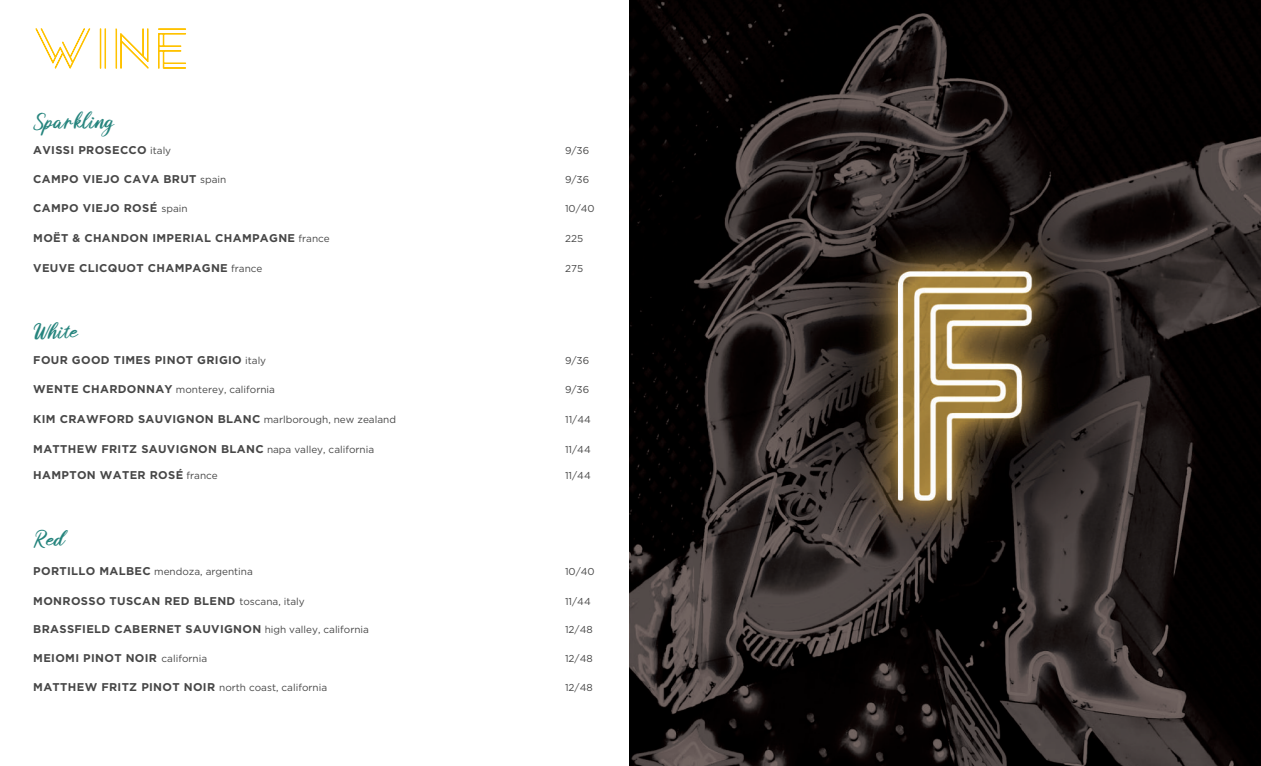
<style>
.page{position:relative;width:1261px;height:766px;background:#fff}
.page>*{position:absolute;margin:0;border:0;box-sizing:border-box;transform-origin:0 0}
.t1{font:25px "Butterly";color:#25847d}
.t2{font:700 11.25px "Gotham";letter-spacing:.03em;color:#474747}
.t3{font:10px "Gotham";color:#474747}
.s1{font-weight:400;font-size:10px}
.s2{font-weight:700;font-size:11.25px}
</style>
<div class="page">
<img style="left:629px;top:0;width:631px;height:765px">
<svg style="left:35px;top:28px;width:56px;height:41px"></svg>
<div style="left:104px;top:28px;width:2px;height:41px;border:1px solid #ffc200"></div>
<div style="left:100px;top:28px;width:1px;height:41px;border:1px solid #ffc200"></div>
<svg style="left:115px;top:28px;width:34px;height:41px"></svg>
<svg style="left:158px;top:28px;width:28px;height:41px"></svg>
<h1 class="t1" style="left:33px;top:108px;width:82px">Sparkling</h1>
<p class="t2" style="left:33px;top:142px;width:139px">AVISSI PROSECCO <span class="s1">italy</span></p>
<p class="t3" style="left:565px;top:145px;width:26px">9/36</p>
<p class="t2" style="left:33px;top:171px;width:194px">CAMPO VIEJO CAVA BRUT <span class="s1">spain</span></p>
<p class="t3" style="left:565px;top:174px;width:26px">9/36</p>
<p class="t2" style="left:33px;top:200px;width:156px">CAMPO VIEJO ROSÉ <span class="s1">spain</span></p>
<p class="t3" style="left:565px;top:202px;width:31px">10/40</p>
<p class="t2" style="left:33px;top:230px;width:298px">MOËT &amp; CHANDON IMPERIAL CHAMPAGNE <span class="s1">france</span></p>
<p class="t3" style="left:565px;top:232px;width:20px">225</p>
<p class="t2" style="left:33px;top:260px;width:231px">VEUVE CLICQUOT CHAMPAGNE <span class="s1">france</span></p>
<p class="t3" style="left:565px;top:262px;width:20px">275</p>
<h1 class="t1" style="left:33px;top:318px;width:46px">White</h1>
<p class="t2" style="left:33px;top:352px;width:234px">FOUR GOOD TIMES PINOT GRIGIO <span class="s1">italy</span></p>
<p class="t3" style="left:565px;top:355px;width:26px">9/36</p>
<p class="t3" style="left:33px;top:384px;width:243px"><span class="s2">WENTE CHARDONNAY</span> monterey, california</p>
<p class="t3" style="left:565px;top:384px;width:26px">9/36</p>
<p class="t2" style="left:33px;top:411px;width:364px">KIM CRAWFORD SAUVIGNON BLANC <span class="s1">marlborough, new zealand</span></p>
<p class="t3" style="left:565px;top:414px;width:27px">11/44</p>
<p class="t2" style="left:33px;top:441px;width:342px">MATTHEW FRITZ SAUVIGNON BLANC <span class="s1">napa valley, california</span></p>
<p class="t3" style="left:565px;top:444px;width:27px">11/44</p>
<p class="t2" style="left:33px;top:467px;width:186px">HAMPTON WATER ROSÉ <span class="s1">france</span></p>
<p class="t3" style="left:565px;top:470px;width:27px">11/44</p>
<h1 class="t1" style="left:33px;top:526px;width:33px">Red</h1>
<p class="t3" style="left:33px;top:565px;width:221px"><span class="s2">PORTILLO MALBEC</span> mendoza, argentina</p>
<p class="t3" style="left:565px;top:565px;width:31px">10/40</p>
<p class="t2" style="left:33px;top:592px;width:273px">MONROSSO TUSCAN RED BLEND <span class="s1">toscana, italy</span></p>
<p class="t3" style="left:565px;top:595px;width:27px">11/44</p>
<p class="t2" style="left:33px;top:621px;width:337px">BRASSFIELD CABERNET SAUVIGNON <span class="s1">high valley, california</span></p>
<p class="t3" style="left:565px;top:624px;width:29px">12/48</p>
<p class="t2" style="left:33px;top:650px;width:175px">MEIOMI PINOT NOIR <span class="s1">california</span></p>
<p class="t3" style="left:565px;top:652px;width:29px">12/48</p>
<p class="t2" style="left:33px;top:679px;width:295px">MATTHEW FRITZ PINOT NOIR <span class="s1">north coast, california</span></p>
<p class="t3" style="left:565px;top:681px;width:29px">12/48</p>
</div>
